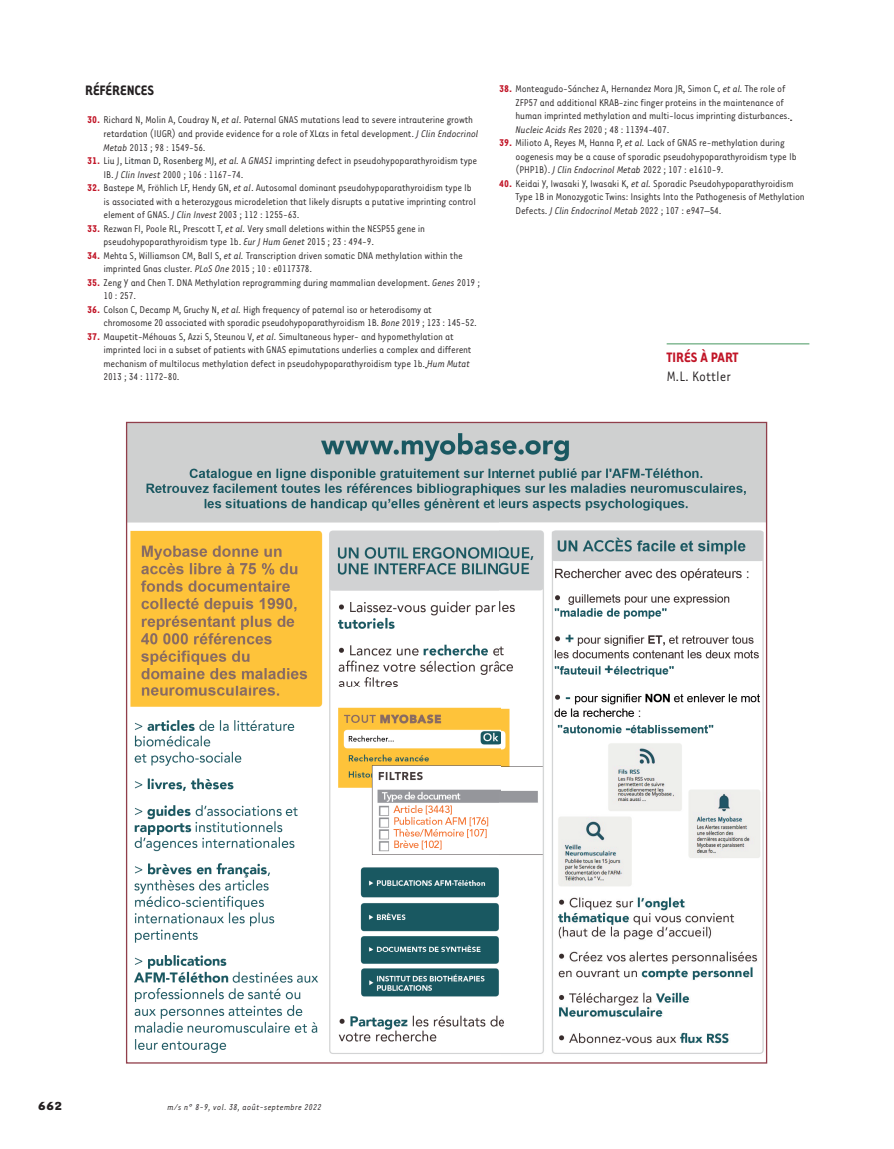
<style>
.page{position:relative;width:894px;height:1149px;background:#fff}
.page>*{position:absolute;margin:0;border:0;box-sizing:border-box;transform-origin:0 0}
.t1{font:15.75px "Tarzana Narrow";color:#231f20}
.t2{font:700 15.75px "Tarzana Narrow";color:#231f20}
.t3{font:700 15.75px "Tarzana Narrow";color:#c11527}
.t4{font:700 13.5px "Tarzana Wide";color:#231f20}
.t5{font:11.25px/13.5px "Tarzana Narrow";letter-spacing:-.015em;color:#231f20}
.t6{font:italic 9.75px "Tarzana Narrow";letter-spacing:.025em;color:#231f20}
.s1{font-weight:700;color:#c11527}
.s2{font-style:italic}
.s3{color:#171b1e}
</style>
<div class="page">
<hr style="left:666px;top:343px;width:143px;height:1px;background:#84ba95">
<img style="left:128px;top:424px;width:637px;height:630px">
<h1 class="t2" style="left:85px;top:80px;width:70px">RÉFÉRENCES</h1>
<p class="t5" style="left:103px;top:113px;width:376px;text-indent:-16px"><span class="s1">30.</span> Richard N, Molin A, Coudray N, <span class="s2">et al</span>. Paternal GNAS mutations lead to severe intrauterine growth retardation (IUGR) and provide evidence for a role of XL s in fetal development. <span class="s2">J Clin Endocrinol<br>Metab</span> 2013 ; 98 : 1549-56.</p>
<p class="t5" style="left:103px;top:153px;width:375px;text-indent:-16px"><span class="s1">31.</span> Liu J, <span class="s3">Litman D, Rosenberg MJ,</span> <span class="s2">et al.</span> A <span class="s2">GNAS1</span> imprinting defect in pseudohypoparathyroidism type<br>IB. <span class="s2">J Clin Invest</span> 2000 ; 106 : 1167-74.</p>
<p class="t5" style="left:103px;top:180px;width:374px;text-indent:-16px"><span class="s1">32.</span> Bastepe M, Fröhlich LF, Hendy GN, <span class="s2">et al</span>. Autosomal dominant pseudohypoparathyroidism type Ib is associated with a heterozygous microdeletion that likely disrupts a putative imprinting control element of GNAS. <span class="s2">J Clin Invest</span> 2003 ; 112 : 1255-63.</p>
<p class="t5" style="left:103px;top:221px;width:323px;text-indent:-16px"><span class="s1">33.</span> Rezwan FI, Poole RL, Prescott T, <span class="s2">et al.</span> Very small deletions within the NESP55 gene in pseudohypoparathyroidism type 1b. <span class="s2">Eur J Hum Genet</span> 2015 ; 23 : 494-9.</p>
<p class="t5" style="left:103px;top:248px;width:360px;text-indent:-16px"><span class="s1">34.</span> Mehta S, Williamson CM, Ball S, <span class="s2">et al.</span> Transcription driven somatic DNA methylation within the imprinted Gnas cluster. <span class="s2">PLoS One</span> 2015 ; 10 : e0117378.</p>
<p class="t5" style="left:103px;top:275px;width:378px;text-indent:-16px"><span class="s1">35.</span> Zeng Y and Chen T. DNA Methylation reprogramming during mammalian development. <span class="s2">Genes</span> 2019 ;<br>10 : 257.</p>
<p class="t5" style="left:103px;top:302px;width:375px;text-indent:-16px"><span class="s1">36.</span> Colson C, Decamp M, Gruchy N, <span class="s2">et al.</span> High frequency of paternal iso or heterodisomy at chromosome 20 associated with sporadic pseudohypoparathyroidism 1B. <span class="s2">Bone</span> 2019 ; 123 : 145-52.</p>
<p class="t5" style="left:103px;top:329px;width:369px;text-indent:-16px"><span class="s1">37.</span> Maupetit-Méhouas S, Azzi S, Steunou V, <span class="s2">et al.</span> Simultaneous hyper- and hypomethylation at imprinted loci in a subset of patients with GNAS epimutations underlies a complex and different mechanism of multilocus methylation defect in pseudohypoparathyroidism type 1b. <span class="s2">Hum Mutat </span>2013 ; 34 : 1172-80.</p>
<p class="t5" style="left:515px;top:81px;width:276px;text-indent:-16px"><span class="s1">38.</span> Monteagudo-Sánchez A, Hernandez Mora JR, Simon C, <span class="s2">et al.</span> The role of ZFP57 and additional KRAB-zinc finger proteins in the maintenance of human imprinted methylation and multi-locus imprinting disturbances.<br><span class="s2">Nucleic Acids Res</span> 2020 ; 48 : 11394-407.</p>
<p class="t5" style="left:515px;top:135px;width:282px;text-indent:-16px"><span class="s1">39.</span> Milioto A, Reyes M, Hanna P, <span class="s2">et al.</span> Lack of GNAS re-methylation during oogenesis may be a cause of sporadic pseudohypoparathyroidism type Ib (PHP1B). <span class="s2">J Clin Endocrinol Metab</span> 2022 ; 107 : e1610-9.</p>
<p class="t5" style="left:515px;top:176px;width:290px;text-indent:-16px"><span class="s1">40.</span> Keidai Y, Iwasaki Y, Iwasaki K, <span class="s2">et al.</span> Sporadic Pseudohypoparathyroidism<br>Type 1B in Monozygotic Twins: Insights Into the Pathogenesis of Methylation<br>Defects. <span class="s2">J Clin Endocrinol Metab</span> 2022 ; 107 : e947–54.</p>
<h1 class="t3" style="left:666px;top:347px;width:73px">TIRÉS À PART</h1>
<h1 class="t1" style="left:666px;top:366px;width:66px">M.L. Kottler</h1>
<p class="t4" style="left:38px;top:1097px;width:26px">662</p>
<p class="t6" style="left:167px;top:1100px;width:155px">m/s n° 8-9, vol. 38, août-septembre 2022</p>
</div>
